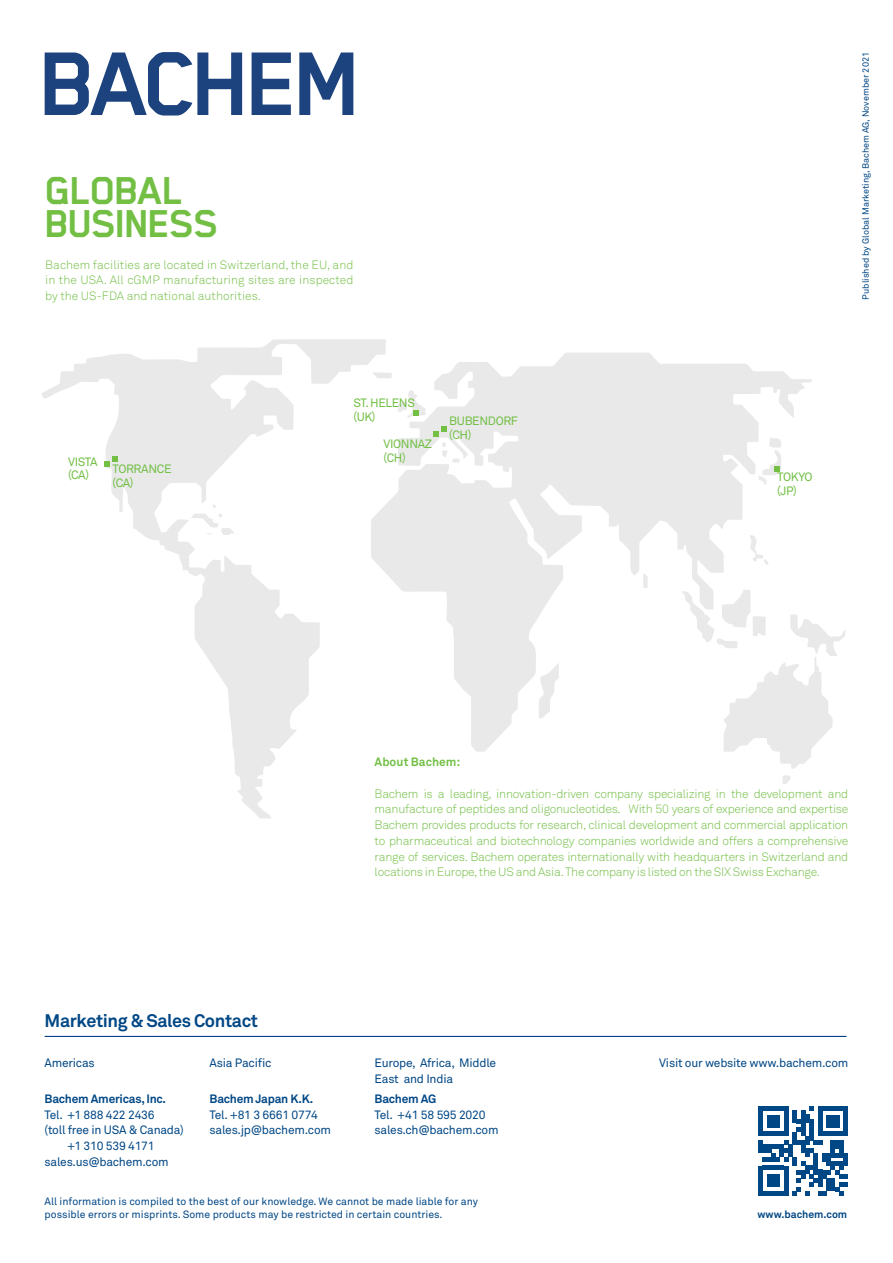
<style>
.page{position:relative;width:893px;height:1263px;background:#fff}
.page>*{position:absolute;margin:0;border:0;box-sizing:border-box;transform-origin:0 0}
.t1{font:700 45px/33.8px "Blender Pro";letter-spacing:-.04em;color:#72bf44}
.t2{font:700 18px "Akkurat Bachem Pro";letter-spacing:-.02em;color:#004785}
.t3{font:300 12px/15.8px "Akkurat Bachem Pro";letter-spacing:-.015em;color:#72bf44;text-align:justify}
.t4{font:12px/15.8px "Akkurat Bachem Pro";letter-spacing:-.02em;color:#004785}
.t5{font:12px/13.5px "Akkurat Bachem Pro";letter-spacing:-.03em;color:#72bf44}
.t6{font:700 12px "Akkurat Bachem Pro";letter-spacing:-.02em;color:#004785}
.t7{font:700 12px "Akkurat Bachem Pro";letter-spacing:.005em;color:#72bf44}
.t8{font:10.5px/13.5px "Akkurat Bachem Pro";color:#004785}
.t9{font:700 10.5px "Akkurat Bachem Pro";color:#004785}
.t10{font:9px "Akkurat Bachem Pro";color:#004785}
.s1{font-family:"Akkurat Pro"}
</style>
<div class="page">
<svg style="left:42px;top:339px;width:344px;height:479px"></svg>
<svg style="left:371px;top:353px;width:441px;height:399px;fill:#ebecec"></svg>
<svg style="left:539px;top:663px;width:20px;height:55px"></svg>
<svg style="left:682px;top:589px;width:163px;height:180px"></svg>
<svg style="left:373px;top:372px;width:19px;height:6px"></svg>
<svg style="left:643px;top:573px;width:5px;height:15px"></svg>
<svg style="left:783px;top:775px;width:8px;height:9px"></svg>
<svg style="left:750px;top:535px;width:19px;height:30px"></svg>
<svg style="left:442px;top:442px;width:18px;height:21px"></svg>
<svg style="left:191px;top:504px;width:48px;height:31px"></svg>
<div style="left:758px;top:1106px;width:5px;height:30px;background:#004785"></div>
<div style="left:758px;top:1140px;width:5px;height:13px;background:#004785"></div>
<div style="left:758px;top:1166px;width:5px;height:29px;background:#004785"></div>
<svg style="left:763px;top:1106px;width:85px;height:89px"></svg>
<svg style="left:397px;top:390px;width:29px;height:28px"></svg>
<svg style="left:434px;top:426px;width:12px;height:10px"></svg>
<svg style="left:104px;top:456px;width:13px;height:10px"></svg>
<svg style="left:758px;top:438px;width:23px;height:46px"></svg>
<svg style="left:45px;top:52px;width:197px;height:64px"></svg>
<svg style="left:252px;top:53px;width:39px;height:62px"></svg>
<svg style="left:299px;top:53px;width:54px;height:62px"></svg>
<hr style="left:45px;top:1036px;width:801px;height:1px;background:#023f88">
<h1 class="t1" style="left:45px;top:173px;width:176px">GLOBAL<br>BUSINESS</h1>
<p class="t3" style="left:45px;top:257px;width:310px">Bachem facilities are located in Switzerland, the EU, and in the USA. All cGMP manufacturing sites are inspected by the US-FDA and national authorities.</p>
<p class="t5" style="left:68px;top:455px;width:31px">VISTA (CA)</p>
<p class="t5" style="left:113px;top:462px;width:60px">TORRANCE (CA)</p>
<p class="t5" style="left:353px;top:396px;width:63px">ST. HELENS (UK)</p>
<p class="t5" style="left:383px;top:437px;width:50px">VIONNAZ (CH)</p>
<p class="t5" style="left:449px;top:414px;width:70px">BUBENDORF (CH)</p>
<p class="t10" style="left:860px;top:299px;width:249px;rotate:-90deg">Published by Global Marketing, Bachem AG, November 2021</p>
<p class="t5" style="left:777px;top:470px;width:37px">TOKYO (JP)</p>
<p class="t7" style="left:375px;top:754px;width:87px">About Bachem:</p>
<p class="t3" style="left:375px;top:785px;width:475px">Bachem is a leading, innovation-driven company specializing in the development and manufacture of peptides and oligonucleotides. With 50 years of experience and expertise Bachem provides products for research, clinical development and commercial application to pharmaceutical and biotechnology companies worldwide and offers a comprehensive range of services. Bachem operates internationally with headquarters in Switzerland and locations in Europe, the US and Asia. The company is listed on the SIX Swiss Exchange.</p>
<h2 class="t2" style="left:45px;top:1009px;width:215px">Marketing &amp; Sales Contact</h2>
<p class="t4" style="left:45px;top:1055px;width:52px">Americas</p>
<p class="t4" style="left:659px;top:1055px;width:191px">Visit our website <span class="s1">www.bachem.com</span></p>
<p class="t6" style="left:45px;top:1091px;width:123px">Bachem Americas, Inc.</p>
<p class="t4" style="left:45px;top:1107px;width:112px">Tel. +1 888 422 2436</p>
<p class="t4" style="left:45px;top:1122px;width:141px">(toll free in USA &amp; Canada)</p>
<p class="t4" style="left:67px;top:1138px;width:89px">+1 310 539 4171</p>
<p class="t4" style="left:45px;top:1154px;width:126px">sales.us@bachem.com</p>
<p class="t4" style="left:210px;top:1055px;width:63px">Asia Pacific</p>
<p class="t6" style="left:210px;top:1091px;width:105px">Bachem Japan K.K.</p>
<p class="t4" style="left:210px;top:1107px;width:123px">Tel. +81 3 6661 0774 sales.jp@bachem.com</p>
<p class="t4" style="left:375px;top:1055px;width:123px">Europe, Africa, Middle<br>East and India</p>
<p class="t6" style="left:375px;top:1091px;width:63px">Bachem AG</p>
<p class="t4" style="left:375px;top:1107px;width:126px">Tel. +41 58 595 2020 sales.ch@bachem.com</p>
<p class="t8" style="left:45px;top:1194px;width:435px">All information is compiled to the best of our knowledge. We cannot be made liable for any possible errors or misprints. Some products may be restricted in certain countries.</p>
<p class="t9" style="left:757px;top:1208px;width:91px">www.bachem.com</p>
</div>
